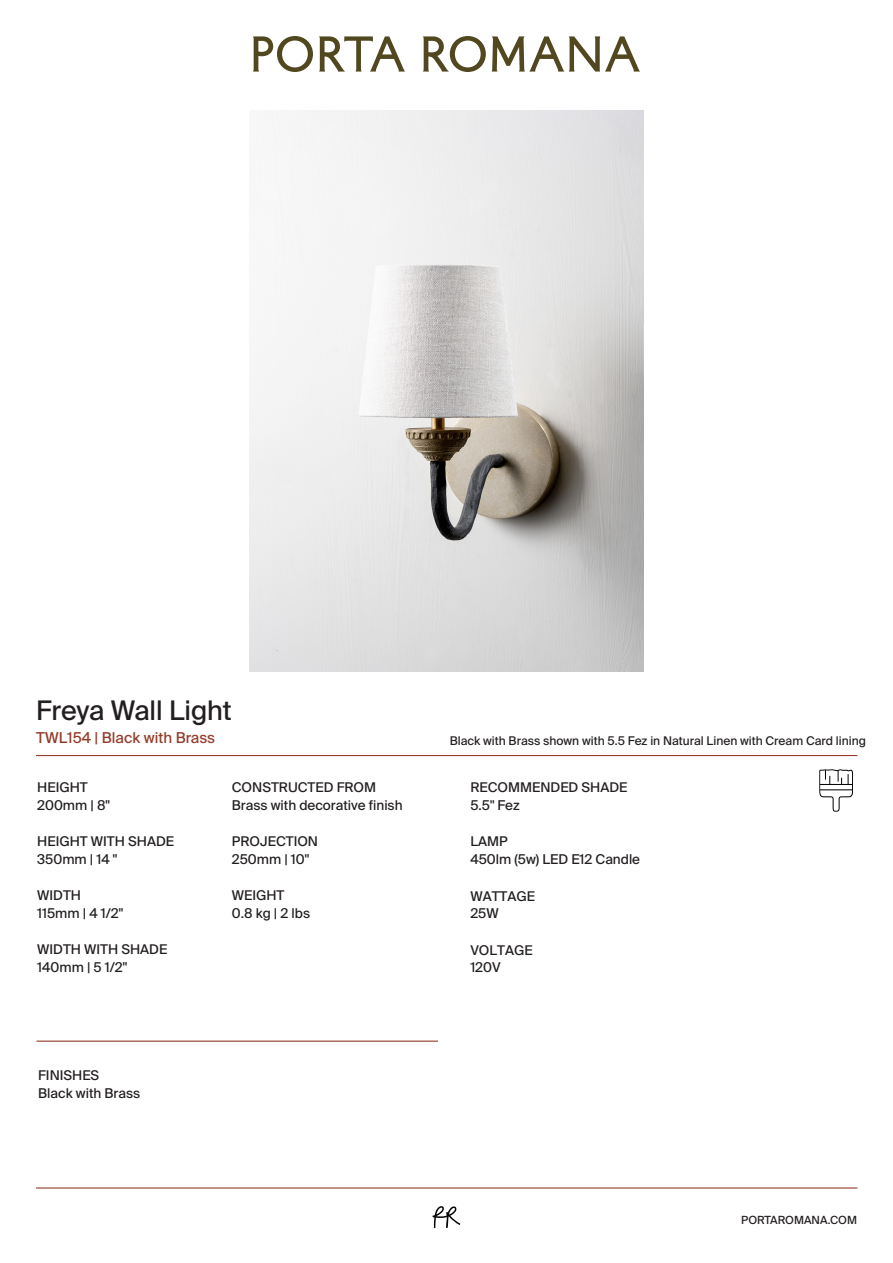
<style>
.page{position:relative;width:893px;height:1263px;background:#fff}
.page>*{position:absolute;margin:0;border:0;box-sizing:border-box;transform-origin:0 0}
.t1{font:27px "Suisse Intl";color:#231f20}
.t2{font:15px "Suisse Intl";color:#943b2a}
.t3{font:13.5px/17.9px "Suisse Intl";color:#231f20}
.t4{font:12px "Suisse Intl";color:#231f20}
.t5{font:11.25px "Suisse Intl";color:#231f20}
</style>
<div class="page">
<hr style="left:36px;top:755px;width:821px;height:1px;background:#943b2a">
<img style="left:250px;top:110px;width:393px;height:561px">
<svg style="left:253px;top:36px;width:60px;height:36px"></svg>
<svg style="left:319px;top:36px;width:86px;height:36px"></svg>
<svg style="left:423px;top:36px;width:63px;height:36px"></svg>
<svg style="left:492px;top:36px;width:148px;height:36px"></svg>
<hr style="left:36px;top:1040px;width:402px;height:2px;background:#943b2a">
<svg style="left:433px;top:1206px;width:27px;height:22px"></svg>
<hr style="left:36px;top:1187px;width:821px;height:1px;background:#943b2a">
<img style="left:819px;top:769px;width:34px;height:43px">
<h1 class="t1" style="left:36px;top:695px;width:197px">Freya Wall Light</h1>
<p class="t2" style="left:36px;top:729px;width:180px">TWL154 | Black with Brass</p>
<p class="t4" style="left:450px;top:734px;width:418px">Black with Brass shown with 5.5 Fez in Natural Linen with Cream Card lining</p>
<p class="t3" style="left:37px;top:778px;width:74px">HEIGHT<br>200mm | 8"</p>
<p class="t3" style="left:37px;top:832px;width:138px">HEIGHT WITH SHADE<br>350mm | 14 "</p>
<p class="t3" style="left:37px;top:886px;width:87px">WIDTH<br>115mm | 4 1/2"</p>
<p class="t3" style="left:37px;top:940px;width:132px">WIDTH WITH SHADE<br>140mm | 5 1/2"</p>
<p class="t3" style="left:38px;top:1067px;width:104px">FINISHES<br>Black with Brass</p>
<p class="t3" style="left:232px;top:778px;width:172px">CONSTRUCTED FROM<br>Brass with decorative finish</p>
<p class="t3" style="left:232px;top:832px;width:88px">PROJECTION<br>250mm | 10"</p>
<p class="t3" style="left:232px;top:887px;width:80px">WEIGHT<br>0.8 kg | 2 lbs</p>
<p class="t3" style="left:470px;top:779px;width:159px">RECOMMENDED SHADE<br>5.5" Fez</p>
<p class="t3" style="left:470px;top:833px;width:171px">LAMP<br>450lm (5w) LED E12 Candle</p>
<p class="t3" style="left:470px;top:887px;width:66px">WATTAGE<br>25W</p>
<p class="t3" style="left:470px;top:941px;width:64px">VOLTAGE<br>120V</p>
<p class="t5" style="left:741px;top:1213px;width:117px">PORTAROMANA.COM</p>
</div>
